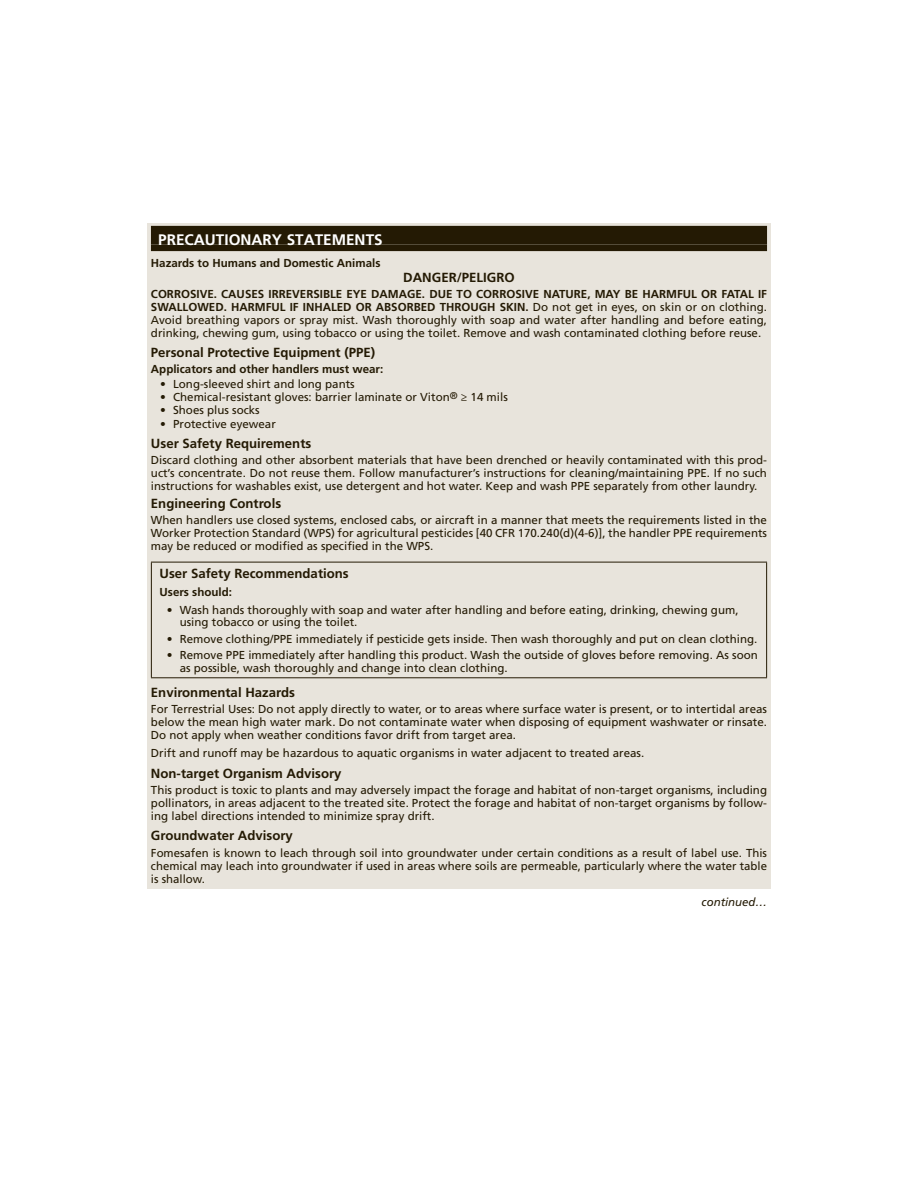
<style>
.page{position:relative;width:918px;height:1188px;background:#fff}
.page>*{position:absolute;margin:0;border:0;box-sizing:border-box;transform-origin:0 0}
.t1{font:700 15.3px "Frutiger LT Std";color:#fff}
.t2{font:700 13.2px "Frutiger LT Std";color:#241a04}
.t3{font:11.55px/12.9px "Frutiger LT Std";color:#241a04;text-align:justify}
.t4{font:700 11.55px "Frutiger LT Std";color:#241a04}
.t5{font:italic 11.55px "Frutiger LT Std";color:#241a04}
.s1{font-weight:700}
</style>
<div class="page">
<div style="left:147px;top:223px;width:624px;height:666px;background:#e8e4dc"></div>
<div style="left:151px;top:226px;width:616px;height:19px;background:#241a04"></div>
<div style="left:151px;top:245px;width:616px;height:6px;background:#241a04"></div>
<hr style="left:151px;top:562px;width:616px;height:1px;background:#241a04">
<hr style="left:151px;top:563px;width:1px;height:114px;background:#241a04">
<hr style="left:766px;top:563px;width:1px;height:114px;background:#241a04">
<hr style="left:151px;top:677px;width:616px;height:1px;background:#241a04">
<h1 class="t1" style="left:158px;top:233px;width:226px">PRECAUTIONARY STATEMENTS</h1>
<p class="t4" style="left:151px;top:259px;width:231px">Hazards to Humans and Domestic Animals</p>
<p class="t2" style="left:403px;top:272px;width:113px">DANGER/PELIGRO</p>
<p class="t3" style="left:151px;top:289px;width:618px"><span class="s1">CORROSIVE. CAUSES IRREVERSIBLE EYE DAMAGE. DUE TO CORROSIVE NATURE, MAY BE HARMFUL OR FATAL IF SWALLOWED. HARMFUL IF INHALED OR ABSORBED THROUGH SKIN.</span> Do not get in eyes, on skin or on clothing.<br>Avoid breathing vapors or spray mist. Wash thoroughly with soap and water after handling and before eating, drinking, chewing gum, using tobacco or using the toilet. Remove and wash contaminated clothing before reuse.</p>
<p class="t2" style="left:151px;top:347px;width:226px">Personal Protective Equipment (PPE)</p>
<p class="t4" style="left:151px;top:364px;width:234px">Applicators and other handlers must wear:</p>
<p class="t3" style="left:160px;top:378px;width:196px">• Long-sleeved shirt and long pants</p>
<p class="t3" style="left:160px;top:392px;width:349px">• Chemical-resistant gloves: barrier laminate or Viton<sup>®</sup> ≥ 14 mils</p>
<p class="t3" style="left:160px;top:405px;width:101px">• Shoes plus socks</p>
<p class="t3" style="left:160px;top:418px;width:117px">• Protective eyewear</p>
<p class="t2" style="left:151px;top:438px;width:162px">User Safety Requirements</p>
<p class="t3" style="left:151px;top:454px;width:618px">Discard clothing and other absorbent materials that have been drenched or heavily contaminated with this prod&shy;uct’s concentrate. Do not reuse them. Follow manufacturer’s instructions for cleaning/maintaining PPE. If no such instructions for washables exist, use detergent and hot water. Keep and wash PPE separately from other laundry.</p>
<p class="t2" style="left:151px;top:498px;width:132px">Engineering Controls</p>
<p class="t3" style="left:151px;top:515px;width:618px">When handlers use closed systems, enclosed cabs, or aircraft in a manner that meets the requirements listed in the Worker Protection Standard (WPS) for agricultural pesticides [40 CFR 170.240(d)(4-6)], the handler PPE requirements may be reduced or modified as specified in the WPS.</p>
<p class="t2" style="left:160px;top:568px;width:191px">User Safety Recommendations</p>
<p class="t4" style="left:160px;top:587px;width:74px">Users should:</p>
<p class="t3" style="left:180px;top:604px;width:560px;text-indent:-13px">• Wash hands thoroughly with soap and water after handling and before eating, drinking, chewing gum, using tobacco or using the toilet.</p>
<p class="t3" style="left:167px;top:633px;width:592px">• Remove clothing/PPE immediately if pesticide gets inside. Then wash thoroughly and put on clean clothing.</p>
<p class="t3" style="left:180px;top:649px;width:580px;text-indent:-13px">• Remove PPE immediately after handling this product. Wash the outside of gloves before removing. As soon as possible, wash thoroughly and change into clean clothing.</p>
<p class="t2" style="left:151px;top:687px;width:146px">Environmental Hazards</p>
<p class="t3" style="left:151px;top:704px;width:618px">For Terrestrial Uses: Do not apply directly to water, or to areas where surface water is present, or to intertidal areas below the mean high water mark. Do not contaminate water when disposing of equipment washwater or rinsate.<br>Do not apply when weather conditions favor drift from target area.</p>
<p class="t3" style="left:151px;top:747px;width:495px">Drift and runoff may be hazardous to aquatic organisms in water adjacent to treated areas.</p>
<p class="t2" style="left:151px;top:768px;width:192px">Non-target Organism Advisory</p>
<p class="t3" style="left:151px;top:784px;width:618px">This product is toxic to plants and may adversely impact the forage and habitat of non-target organisms, including pollinators, in areas adjacent to the treated site. Protect the forage and habitat of non-target organisms by follow&shy;ing label directions intended to minimize spray drift.</p>
<p class="t2" style="left:151px;top:830px;width:144px">Groundwater Advisory</p>
<p class="t3" style="left:151px;top:847px;width:618px">Fomesafen is known to leach through soil into groundwater under certain conditions as a result of label use. This chemical may leach into groundwater if used in areas where soils are permeable, particularly where the water table is shallow.</p>
<p class="t5" style="left:702px;top:898px;width:67px">continued…</p>
</div>
